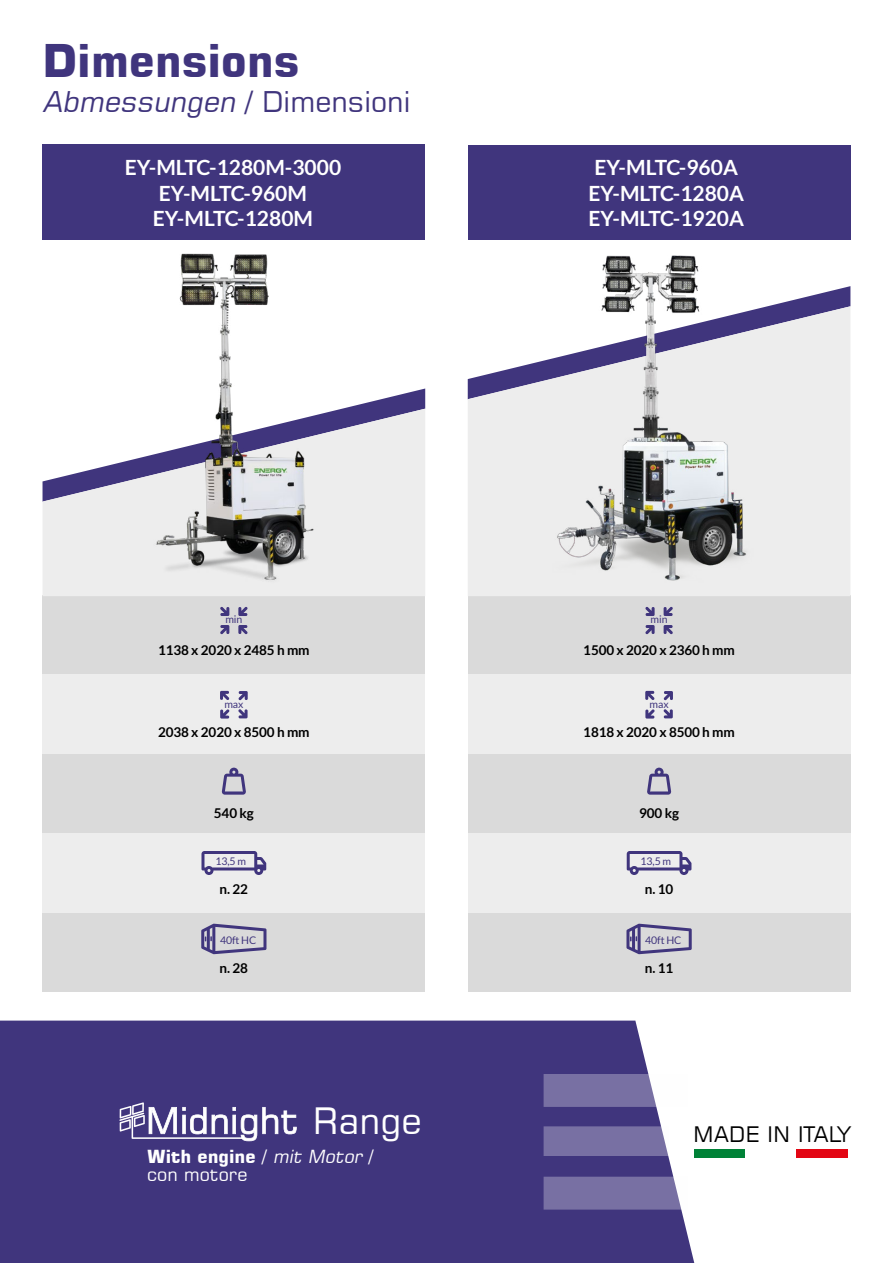
<style>
.page{position:relative;width:893px;height:1263px;background:#fff}
.page>*{position:absolute;margin:0;border:0;box-sizing:border-box;transform-origin:0 0}
.t1{font:700 45px "Square 721 BT";color:#40357d}
.t2{font:36.3px "Square 721 BT";color:#fff}
.t3{font:italic 28.5px "Square 721 BT";color:#40357d}
.t4{font:21.3px "Square 721 BT";letter-spacing:.02em;color:#000}
.t5{font:700 21px/25.2px "Lato";color:#fff;text-align:center}
.t6{font:18px/18px "Square 721 BT";color:#fff}
.t7{font:700 13.5px "Lato";letter-spacing:-.01em;color:#000}
.t8{font:10.5px "Lato";letter-spacing:-.01em;color:#40357d}
.s1{font-style:normal}
.s2{font-weight:700}
.s3{font-style:italic}
</style>
<div class="page">
<div style="left:0;top:1020px;width:694px;height:243px;background:#40357d"></div>
<div style="left:694px;top:1149px;width:51px;height:9px;background:#008237"></div>
<div style="left:796px;top:1149px;width:51px;height:9px;background:#e30613"></div>
<svg style="left:544px;top:1074px;width:144px;height:135px;background:#7e76a7"></svg>
<div style="left:43px;top:145px;width:382px;height:95px;background:#40357d"></div>
<div style="left:468px;top:145px;width:382px;height:95px;background:#40357d"></div>
<div style="left:43px;top:596px;width:382px;height:79px;background:#dadada"></div>
<div style="left:43px;top:912px;width:382px;height:79px;background:#dadada"></div>
<div style="left:43px;top:754px;width:382px;height:79px;background:#dadada"></div>
<div style="left:43px;top:675px;width:382px;height:79px;background:#ededed"></div>
<div style="left:43px;top:833px;width:382px;height:79px;background:#ededed"></div>
<svg style="left:222px;top:768px;width:24px;height:27px"></svg>
<svg style="left:201px;top:851px;width:65px;height:24px"></svg>
<svg style="left:220px;top:607px;width:27px;height:27px"></svg>
<svg style="left:220px;top:691px;width:9px;height:9px"></svg>
<svg style="left:220px;top:709px;width:9px;height:9px"></svg>
<svg style="left:238px;top:709px;width:10px;height:9px"></svg>
<svg style="left:239px;top:691px;width:9px;height:9px"></svg>
<svg style="left:201px;top:924px;width:65px;height:30px"></svg>
<svg style="left:341px;top:388px;width:84px;height:21px"></svg>
<svg style="left:769px;top:286px;width:81px;height:20px"></svg>
<div style="left:468px;top:596px;width:382px;height:79px;background:#dadada"></div>
<div style="left:468px;top:912px;width:382px;height:79px;background:#dadada"></div>
<div style="left:468px;top:754px;width:382px;height:79px;background:#dadada"></div>
<div style="left:468px;top:675px;width:382px;height:79px;background:#ededed"></div>
<div style="left:468px;top:833px;width:382px;height:79px;background:#ededed"></div>
<svg style="left:647px;top:768px;width:24px;height:27px"></svg>
<svg style="left:627px;top:851px;width:64px;height:24px"></svg>
<svg style="left:645px;top:607px;width:28px;height:27px"></svg>
<svg style="left:645px;top:691px;width:9px;height:9px"></svg>
<svg style="left:645px;top:709px;width:9px;height:9px"></svg>
<svg style="left:664px;top:709px;width:9px;height:9px"></svg>
<svg style="left:664px;top:691px;width:9px;height:9px"></svg>
<svg style="left:626px;top:924px;width:66px;height:30px"></svg>
<svg style="left:43px;top:409px;width:382px;height:187px;fill:#ededed"></svg>
<svg style="left:468px;top:306px;width:382px;height:290px;background:#e5e5e8"></svg>
<img style="left:142px;top:253px;width:184px;height:338px">
<img style="left:552px;top:255px;width:214px;height:335px">
<svg style="left:119px;top:1102px;width:178px;height:39px"></svg>
<h1 class="t1" style="left:43px;top:33px;width:258px">Dimensions</h1>
<h3 class="t3" style="left:43px;top:84px;width:369px">Abmessungen <span class="s1">/ D i m e n s i o n i</span></h3>
<h3 class="t5" style="left:125px;top:155px;width:218px">EY-MLTC-1280M-3000<br>EY-MLTC-960M<br>EY-MLTC-1280M</h3>
<h3 class="t5" style="left:588px;top:155px;width:157px;text-align:left">EY-MLTC-960A<br>EY-MLTC-1280A<br>EY-MLTC-1920A</h3>
<p class="t8" style="left:225px;top:613px;width:18px">min</p>
<p class="t8" style="left:651px;top:613px;width:18px">min</p>
<p class="t7" style="left:158px;top:642px;width:153px">1138 x 2020 x 2485 h mm</p>
<p class="t7" style="left:583px;top:642px;width:153px">1500 x 2020 x 2360 h mm</p>
<p class="t8" style="left:224px;top:698px;width:21px">max</p>
<p class="t8" style="left:650px;top:698px;width:21px">max</p>
<p class="t7" style="left:158px;top:724px;width:153px">2038 x 2020 x 8500 h mm</p>
<p class="t7" style="left:583px;top:724px;width:153px">1818 x 2020 x 8500 h mm</p>
<p class="t7" style="left:214px;top:805px;width:41px">540 kg</p>
<p class="t7" style="left:639px;top:805px;width:41px">900 kg</p>
<p class="t8" style="left:215px;top:855px;width:32px">13,5 m</p>
<p class="t8" style="left:641px;top:855px;width:32px">13,5 m</p>
<p class="t7" style="left:220px;top:881px;width:30px">n. 22</p>
<p class="t7" style="left:645px;top:881px;width:30px">n. 10</p>
<p class="t8" style="left:220px;top:934px;width:38px">40ft HC</p>
<p class="t8" style="left:645px;top:934px;width:38px">40ft HC</p>
<p class="t7" style="left:220px;top:960px;width:30px">n. 28</p>
<p class="t7" style="left:645px;top:960px;width:30px">n. 11</p>
<h2 class="t2" style="left:313px;top:1098px;width:111px">Range</h2>
<h3 class="t6" style="left:147px;top:1147px;width:228px"><span class="s2">With engine</span> / <span class="s3">mit Motor</span> / con motore</h3>
<h3 class="t4" style="left:694px;top:1120px;width:158px">MADE IN ITALY</h3>
</div>
